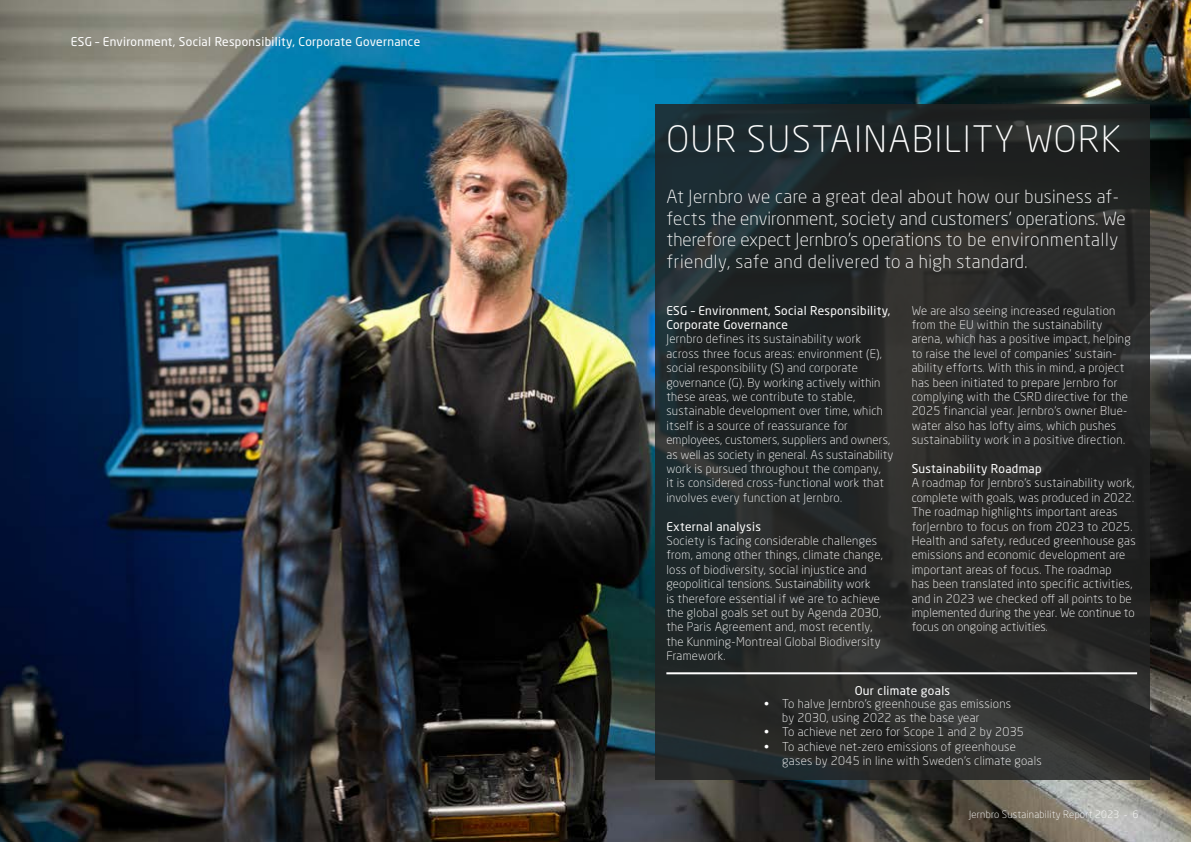
<style>
.page{position:relative;width:1191px;height:842px;background:#fff}
.page>*{position:absolute;margin:0;border:0;box-sizing:border-box;transform-origin:0 0}
.t1{font:300 36px "Neo Sans Std";letter-spacing:.04em;color:#fff}
.t2{font:300 18px/21.6px "Neo Sans Std";letter-spacing:.005em;color:#fff}
.t3{font:300 12px/14.4px "Neo Sans Std";letter-spacing:.025em;color:#fff}
.t4{font:12px/14.4px "Neo Sans Std";letter-spacing:.025em;color:#fff}
.t5{font:300 10px "Neo Sans Std";letter-spacing:.025em;color:#fff}
</style>
<div class="page">
<img style="left:0;top:0;width:1191px;height:842px">
<svg style="left:655px;top:105px;width:494px;height:675px;background:#252828"></svg>
<hr style="left:666px;top:672px;width:471px;height:2px;background:#fff">
<p class="t4" style="left:71px;top:34px;width:351px">ESG – Environment, Social Responsibility, Corporate Governance</p>
<h1 class="t1" style="left:666px;top:117px;width:456px">OUR SUSTAINABILITY WORK</h1>
<h2 class="t2" style="left:666px;top:185px;width:460px">At Jernbro we care a great deal about how our business af&shy;fects the environment, society and customers’ operations. We therefore expect Jernbro’s operations to be environmentally friendly, safe and delivered to a high standard.</h2>
<p class="t3" style="left:911px;top:303px;width:221px">We are also seeing increased regulation from the EU within the sustainability arena, which has a positive impact, helping to raise the level of companies’ sustain&shy;ability efforts. With this in mind, a project has been initiated to prepare Jernbro for complying with the CSRD directive for the 2025 financial year. Jernbro’s owner Blue&shy;water also has lofty aims, which pushes sustainability work in a positive direction.</p>
<p class="t4" style="left:911px;top:461px;width:131px">Sustainability Roadmap</p>
<p class="t3" style="left:911px;top:476px;width:225px">A roadmap for Jernbro’s sustainability work, complete with goals, was produced in 2022.<br>The roadmap highlights important areas forJernbro to focus on from 2023 to 2025.<br>Health and safety, reduced greenhouse gas emissions and economic development are important areas of focus. The roadmap<br>has been translated into specific activities, and in 2023 we checked off all points to be implemented during the year. We continue to focus on ongoing activities.</p>
<p class="t4" style="left:666px;top:303px;width:226px">ESG – Environment, Social Responsibility,<br>Corporate Governance</p>
<p class="t3" style="left:666px;top:332px;width:228px">Jernbro defines its sustainability work across three focus areas: environment (E), social responsibility (S) and corporate governance (G). By working actively within these areas, we contribute to stable, sustainable development over time, which itself is a source of reassurance for employees, customers, suppliers and owners, as well as society in general. As sustainability work is pursued throughout the company,<br>it is considered cross-functional work that involves every function at Jernbro.</p>
<p class="t4" style="left:666px;top:519px;width:96px">External analysis</p>
<p class="t3" style="left:666px;top:533px;width:218px">Society is facing considerable challenges from, among other things, climate change, loss of biodiversity, social injustice and geopolitical tensions. Sustainability work<br>is therefore essential if we are to achieve the global goals set out by Agenda 2030, the Paris Agreement and, most recently, the Kunming-Montreal Global Biodiversity Framework.</p>
<p class="t4" style="left:854px;top:683px;width:97px">Our climate goals</p>
<p class="t3" style="left:782px;top:696px;width:230px;text-indent:-18px">• To halve Jernbro’s greenhouse gas emissions by 2030, using 2022 as the base year</p>
<p class="t3" style="left:764px;top:725px;width:261px">• To achieve net zero for Scope 1 and 2 by 2035</p>
<p class="t3" style="left:782px;top:739px;width:261px;text-indent:-18px">• To achieve net-zero emissions of greenhouse gases by 2045 in line with Sweden’s climate goals</p>
<p class="t5" style="left:969px;top:809px;width:171px">Jernbro Sustainability Report 2023 - 6</p>
</div>
